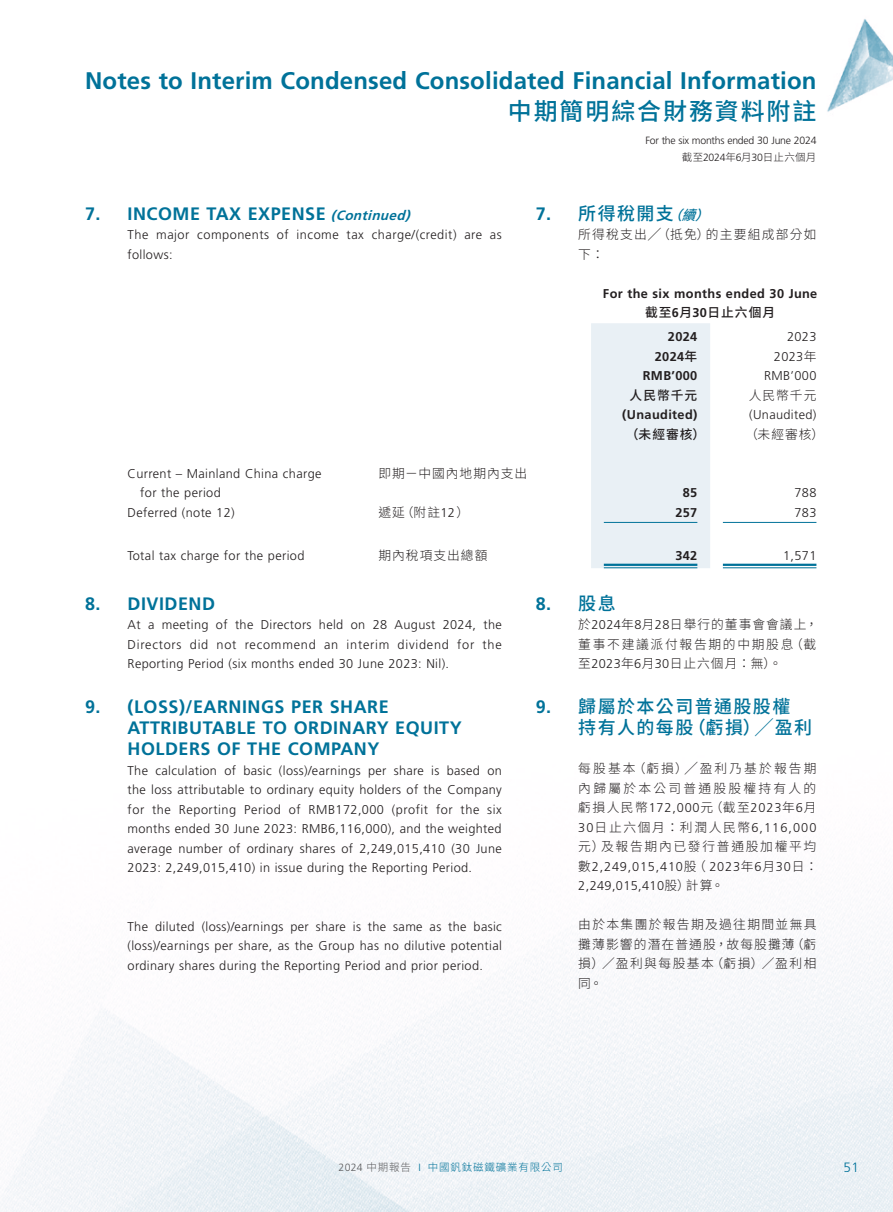
<style>
.page{position:relative;width:893px;height:1212px;background:#fff}
.page>*{position:absolute;margin:0;border:0;box-sizing:border-box;transform-origin:0 0}
.t1{font:700 24px "Frutiger LT Std";letter-spacing:.005em;color:#007299}
.t2{font:500 24px "Source Han Sans TC";letter-spacing:.08em;color:#007299}
.Heading_1{font:700 18px/21px "Frutiger LT Std";letter-spacing:.03em;color:#007299}
.C_Heading_1{font:500 18px/21px "Source Han Sans TC";letter-spacing:.08em;color:#007299}
.C_Heading_1-2{font:700 18px "Frutiger LT Std";color:#007299}
.t3{font:300 13.5px "Frutiger LT Std";color:#007299}
.Body_Text{font:300 12.75px/19.5px "Frutiger LT Std";letter-spacing:.03em;color:#231f20;text-align:justify}
.C_Body_Text{font:300 12.75px/19.5px "Source Han Sans TC";letter-spacing:.165em;color:#231f20}
.Body_Text-2{font:700 12.75px "Frutiger LT Std";letter-spacing:.03em;color:#231f20}
.C_Body_Text-2{font:300 12.75px/19.5px "Source Han Sans TC";letter-spacing:.135em;color:#231f20}
.C_Body_Text-3{font:300 12.75px/19.5px "Source Han Sans TC";letter-spacing:.115em;color:#231f20;text-align:justify}
.Body_Text-3{font:300 12.75px "Source Han Sans TC";letter-spacing:.08em;color:#231f20}
.Body_Text-4{font:500 12.75px "Source Han Sans TC";letter-spacing:.08em;color:#231f20}
.C_Body_Text-4{font:300 12.75px/19.5px "Source Han Sans TC";letter-spacing:.095em;color:#231f20}
.t4{font:300 10.5px "Frutiger LT Std";letter-spacing:-.02em;color:#231f20}
.t5{font:300 10.5px "Source Han Sans TC";letter-spacing:.08em;color:#007299}
.t6{font:300 10.5px "Source Han Sans TC";letter-spacing:.03em;color:#231f20}
.s1{font-family:"Frutiger LT Std"}
.s2{font-style:italic;font-size:13.5px}
.s3{font-family:"Frutiger LT Std";font-weight:700}
.s4{font-family:"Source Han Sans TC";font-weight:500}
.s5{font-family:"Source Han Sans TC"}
.s6{font-family:"Frutiger LT Std";color:#57585a}
.s7{color:#57585a}
</style>
<div class="page">
<img style="left:0;top:19px;width:893px;height:1193px">
<div style="left:591px;top:323px;width:119px;height:245px;background:#e9f0f5"></div>
<hr style="left:604px;top:522px;width:93px;height:1px;background:#007299">
<hr style="left:723px;top:522px;width:93px;height:1px;background:#007299">
<hr style="left:604px;top:564px;width:93px;height:2px;background:#007299">
<hr style="left:604px;top:567px;width:93px;height:1px;background:#007299">
<hr style="left:723px;top:564px;width:93px;height:2px;background:#007299">
<hr style="left:723px;top:567px;width:93px;height:1px;background:#007299">
<h1 class="t1" style="left:85px;top:67px;width:733px">Notes to Interim Condensed Consolidated Financial Information</h1>
<h1 class="t2" style="left:508px;top:97px;width:310px">中期簡明綜合財務資料附註</h1>
<p class="t4" style="left:645px;top:134px;width:173px">For the six months ended 30 June 2024</p>
<p class="t6" style="left:682px;top:151px;width:136px">截至<span class="s1">2024</span>年<span class="s1">6</span>月<span class="s1">30</span>日止六個月</p>
<p class="Heading_1" style="left:85px;top:203px;width:330px">7. INCOME TAX EXPENSE <span class="s2">(Continued)</span></p>
<p class="Body_Text" style="left:128px;top:225px;width:376px">The major components of income tax charge/(credit) are as follows:</p>
<p class="C_Heading_1" style="left:536px;top:203px;width:185px"><span class="s3">7.</span> 所得稅開支<span class="s2">（續）</span></p>
<p class="C_Body_Text-4" style="left:578px;top:225px;width:240px">所得稅支出╱（抵免）的主要組成部分如下：</p>
<p class="Body_Text" style="left:140px;top:464px;width:183px;text-indent:-13px">Current – Mainland China charge for the period</p>
<p class="Body_Text-3" style="left:378px;top:466px;width:150px">即期－中國內地期內支出</p>
<p class="Body_Text-2" style="left:603px;top:286px;width:216px">For the six months ended 30 June</p>
<p class="Body_Text-4" style="left:645px;top:306px;width:132px">截至<span class="s3">6</span>月<span class="s3">30</span>日止六個月</p>
<p class="Body_Text-2" style="left:668px;top:329px;width:31px">2024</p>
<p class="Body_Text" style="left:787px;top:327px;width:31px">2023</p>
<p class="Body_Text-2" style="left:655px;top:349px;width:44px">2024<span class="s4">年</span></p>
<p class="Body_Text" style="left:774px;top:347px;width:44px">2023<span class="s5">年</span></p>
<p class="Body_Text-2" style="left:643px;top:368px;width:56px">RMB’000</p>
<p class="Body_Text" style="left:764px;top:366px;width:54px">RMB’000</p>
<p class="Body_Text-4" style="left:630px;top:388px;width:69px">人民幣千元</p>
<p class="Body_Text-3" style="left:749px;top:388px;width:69px">人民幣千元</p>
<p class="Body_Text-2" style="left:622px;top:407px;width:77px">(Unaudited)</p>
<p class="Body_Text" style="left:749px;top:405px;width:69px">(Unaudited)</p>
<p class="Body_Text-4" style="left:626px;top:427px;width:81px">（未經審核）</p>
<p class="Body_Text-3" style="left:745px;top:427px;width:81px">（未經審核）</p>
<p class="Body_Text-2" style="left:683px;top:485px;width:16px">85</p>
<p class="Body_Text" style="left:794px;top:483px;width:23px">788</p>
<p class="Body_Text" style="left:128px;top:503px;width:109px">Deferred (note 12)</p>
<p class="Body_Text-3" style="left:378px;top:505px;width:92px">遞延（附註<span class="s1">12</span>）</p>
<p class="Body_Text-2" style="left:675px;top:505px;width:23px">257</p>
<p class="Body_Text" style="left:794px;top:503px;width:23px">783</p>
<p class="Body_Text" style="left:128px;top:546px;width:178px">Total tax charge for the period</p>
<p class="Body_Text-3" style="left:378px;top:548px;width:110px">期內稅項支出總額</p>
<p class="Body_Text-2" style="left:675px;top:548px;width:23px">342</p>
<p class="Body_Text" style="left:783px;top:546px;width:35px">1,571</p>
<p class="Heading_1" style="left:85px;top:593px;width:132px">8. DIVIDEND</p>
<p class="Body_Text" style="left:128px;top:615px;width:376px">At a meeting of the Directors held on 28 August 2024, the Directors did not recommend an interim dividend for the Reporting Period (six months ended 30 June 2023: Nil).</p>
<p class="Heading_1" style="left:128px;top:696px;width:336px;text-indent:-43px">9. (LOSS)/EARNINGS PER SHARE<br>ATTRIBUTABLE TO ORDINARY EQUITY<br>HOLDERS OF THE COMPANY</p>
<p class="Body_Text" style="left:128px;top:761px;width:376px">The calculation of basic (loss)/earnings per share is based on the loss attributable to ordinary equity holders of the Company for the Reporting Period of RMB172,000 (profit for the six months ended 30 June 2023: RMB6,116,000), and the weighted average number of ordinary shares of 2,249,015,410 (30 June 2023: 2,249,015,410) in issue during the Reporting Period.</p>
<p class="C_Heading_1-2" style="left:536px;top:593px;width:81px">8. <span class="s4">股息</span></p>
<p class="C_Body_Text-2" style="left:578px;top:615px;width:241px">於<span class="s1">2024</span>年<span class="s1">8</span>月<span class="s1">28</span>日舉行的董事會會議上，董事不建議派付報告期的中期股息（截至<span class="s1">2023</span>年<span class="s1">6</span>月<span class="s1">30</span>日止六個月：無）。</p>
<p class="C_Heading_1" style="left:578px;top:696px;width:235px;text-indent:-43px"><span class="s3">9.</span> 歸屬於本公司普通股股權持有人的每股（虧損）╱盈利</p>
<p class="C_Body_Text" style="left:578px;top:759px;width:241px">每股基本（虧損）╱盈利乃基於報告期內歸屬於本公司普通股股權持有人的虧損人民幣<span class="s1">172,000</span>元（截至<span class="s1">2023</span>年<span class="s1">6</span>月<br><span class="s1">30</span>日止六個月：利潤人民幣<span class="s1">6,116,000</span>元）及報告期內已發行普通股加權平均數<span class="s1">2,249,015,410</span>股（ <span class="s1">2023</span>年<span class="s1">6</span>月<span class="s1">30</span>日：<br><span class="s1">2,249,015,410</span>股）計算。</p>
<p class="C_Body_Text-3" style="left:578px;top:915px;width:240px">由於本集團於報告期及過往期間並無具攤薄影響的潛在普通股，故每股攤薄（虧損）／盈利與每股基本（虧損）／盈利相同。</p>
<p class="Body_Text" style="left:128px;top:917px;width:376px">The diluted (loss)/earnings per share is the same as the basic (loss)/earnings per share, as the Group has no dilutive potential ordinary shares during the Reporting Period and prior period.</p>
<p class="t5" style="left:339px;top:1161px;width:226px"><span class="s6">2024</span> <span class="s7">中期報告</span> <span class="s1">I</span> 中國釩鈦磁鐵礦業有限公司</p>
<p class="t3" style="left:844px;top:1159px;width:17px">51</p>
</div>
